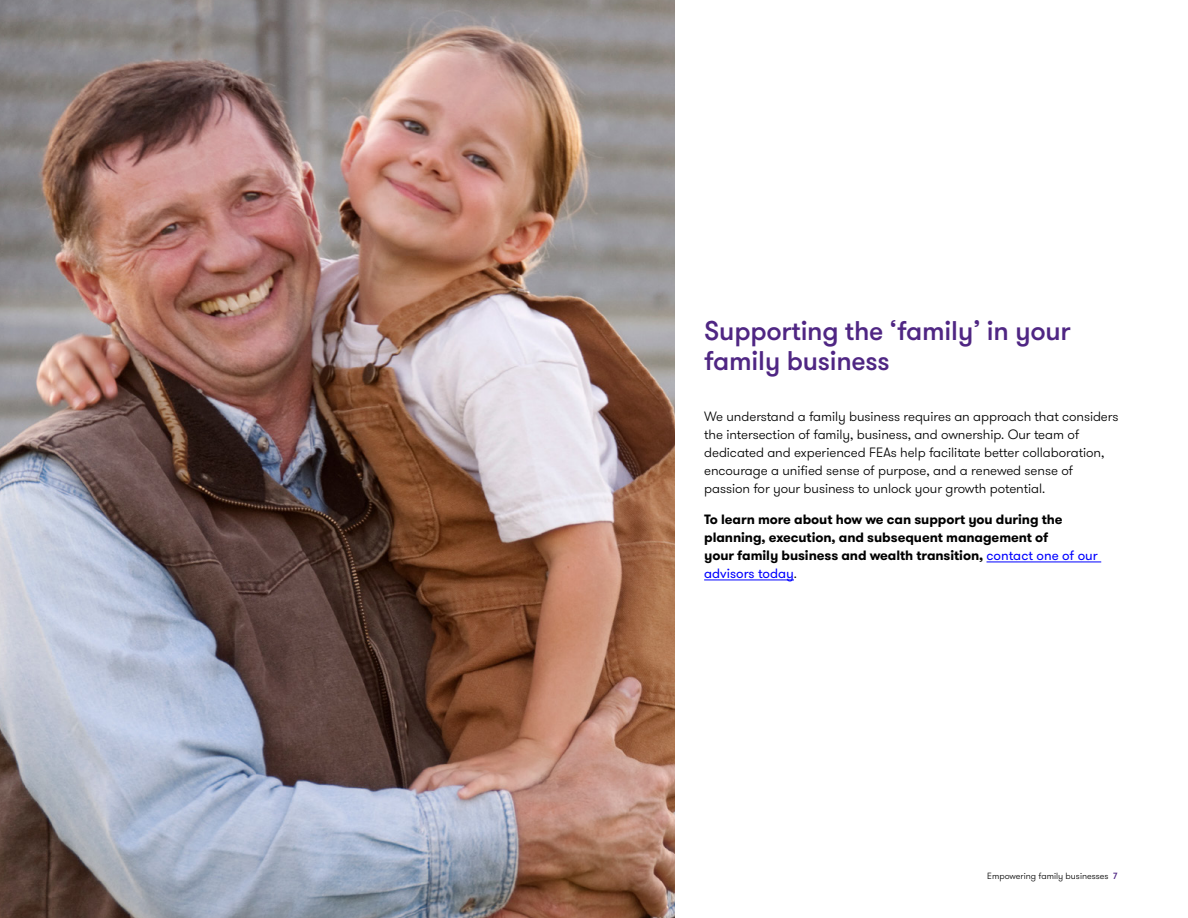
<style>
.page{position:relative;width:1188px;height:918px;background:#fff}
.page>*{position:absolute;margin:0;border:0;box-sizing:border-box;transform-origin:0 0}
.t1{font:500 27px/30px "GT Walsheim Pro";letter-spacing:-.01em;color:#4f2683}
.Body_text{font:300 13.5px/18px "GT Walsheim Pro";letter-spacing:-.005em;color:#000}
.Body_text-2{font:700 13.5px/18px "GT Walsheim Pro";letter-spacing:-.005em;color:#000}
.t2{font:300 9px "GT Walsheim Pro";color:#000}
.s1{font-weight:400;color:#00f}
.s2{font-weight:300}
.s3{font-weight:500;color:#4f2683}
</style>
<div class="page">
<img style="left:0;top:0;width:675px;height:918px">
<hr style="left:987px;top:562px;width:114px;height:1px;background:#00f">
<hr style="left:704px;top:580px;width:90px;height:1px;background:#00f">
<h2 class="t1" style="left:704px;top:316px;width:368px">Supporting the ‘family’ in your family business</h2>
<p class="Body_text" style="left:704px;top:408px;width:416px">We understand a family business requires an approach that considers the intersection of family, business, and ownership. Our team of dedicated and experienced FEAs help facilitate better collaboration, encourage a unified sense of purpose, and a renewed sense of passion for your business to unlock your growth potential.</p>
<p class="Body_text-2" style="left:704px;top:510px;width:395px">To learn more about how we can support you during the planning, execution, and subsequent management of<br>your family business and wealth transition, <span class="s1">contact one of our advisors today</span><span class="s2">.</span></p>
<p class="t2" style="left:987px;top:870px;width:132px">Empowering family businesses <span class="s3">7</span></p>
</div>
